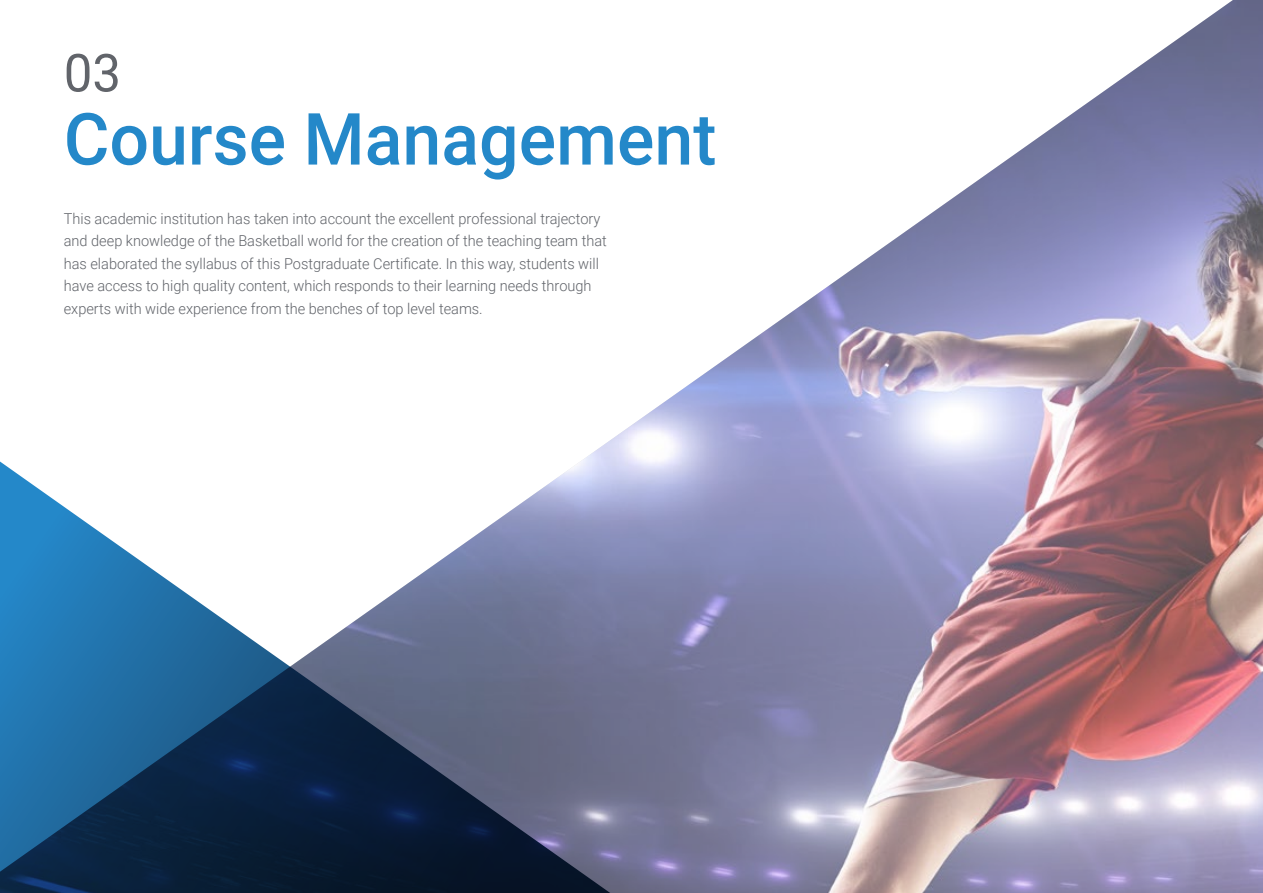
<style>
.page{position:relative;width:1263px;height:893px;background:#fff}
.page>*{position:absolute;margin:0;border:0;box-sizing:border-box;transform-origin:0 0}
.t1{font:500 72px "Roboto";color:#2488c9}
.t2{font:52.5px "Roboto";color:#61646a}
.t3{font:300 15px/22.5px "Roboto";color:#61646a}
</style>
<div class="page">
<img style="left:602px;top:0;width:661px;height:893px">
<svg style="left:0;top:446px;width:640px;height:447px"></svg>
<h2 class="t2" style="left:64px;top:36px;width:59px">03</h2>
<h1 class="t1" style="left:64px;top:89px;width:654px">Course Management</h1>
<p class="t3" style="left:64px;top:207px;width:545px">This academic institution has taken into account the excellent professional trajectory and deep knowledge of the Basketball world for the creation of the teaching team that has elaborated the syllabus of this Postgraduate Certificate. In this way, students will have access to high quality content, which responds to their learning needs through experts with wide experience from the benches of top level teams.</p>
</div>
